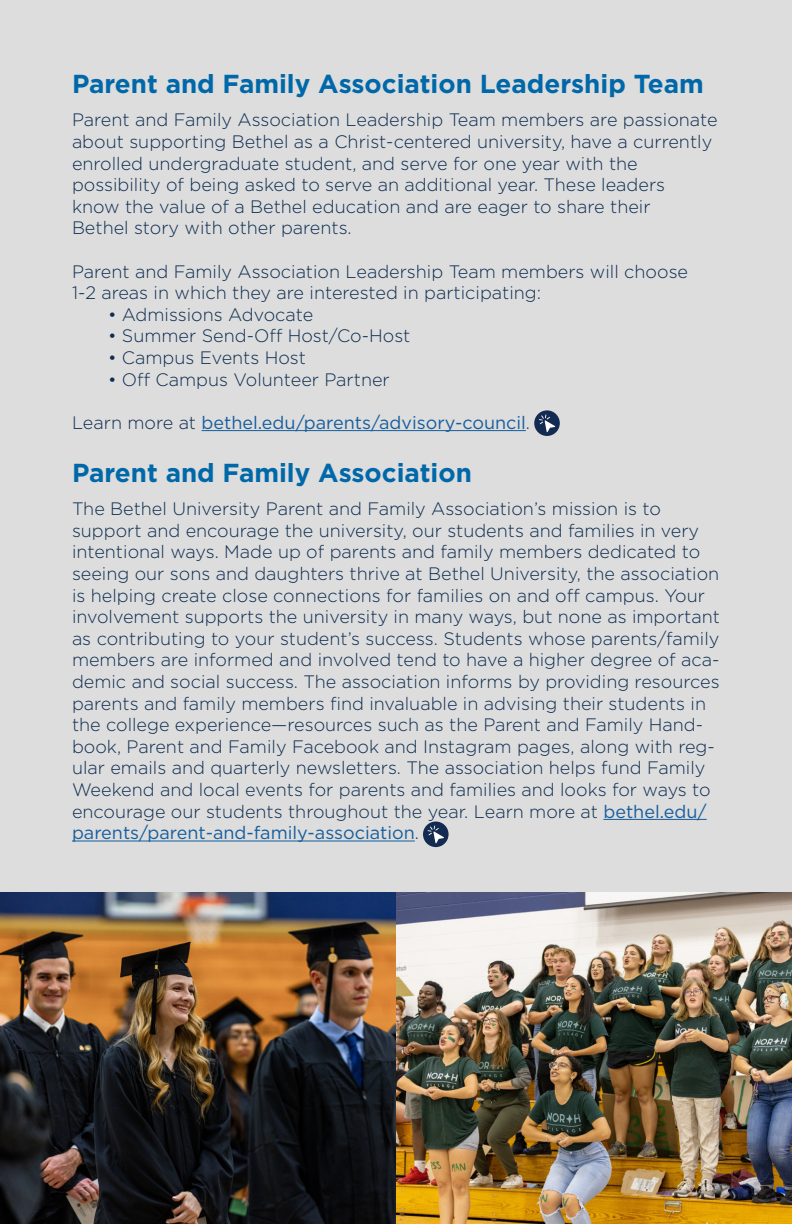
<style>
.page{position:relative;width:792px;height:1224px;background:#fff}
.page>*{position:absolute;margin:0;border:0;box-sizing:border-box;transform-origin:0 0}
.t1{font:700 26px "Gotham";color:#0068a9}
.t2{font:300 18px/21.6px "Gotham";color:#0e2c52}
.t3{font:18px "Gotham";color:#175d9e}
.s1{font-weight:300;color:#0e2c52}
.s2{font-weight:400;color:#175d9e}
</style>
<div class="page">
<div style="left:0;top:0;width:792px;height:907px;background:#dcdddc"></div>
<img style="left:0;top:893px;width:396px;height:331px">
<svg style="left:534px;top:410px;width:26px;height:26px"></svg>
<svg style="left:539px;top:414px;width:16px;height:18px"></svg>
<div style="left:423px;top:822px;width:26px;height:25px;background:#132b51;border-radius:50%"></div>
<svg style="left:427px;top:825px;width:17px;height:18px"></svg>
<img style="left:396px;top:893px;width:396px;height:331px">
<hr style="left:202px;top:430px;width:324px;height:1px;background:#175d9e">
<hr style="left:603px;top:819px;width:104px;height:1px;background:#175d9e">
<hr style="left:72px;top:841px;width:343px;height:1px;background:#175d9e">
<p class="t1" style="left:72px;top:66px;width:633px">Parent and Family Association Leadership Team</p>
<p class="t2" style="left:72px;top:109px;width:647px">Parent and Family Association Leadership Team members are passionate about supporting Bethel as a Christ-centered university, have a currently enrolled undergraduate student, and serve for one year with the</p>
<p class="t2" style="left:72px;top:174px;width:595px">possibility of being asked to serve an additional year. These leaders</p>
<p class="t2" style="left:72px;top:195px;width:580px">know the value of a Bethel education and are eager to share their</p>
<p class="t2" style="left:72px;top:217px;width:281px">Bethel story with other parents.</p>
<p class="t2" style="left:72px;top:260px;width:618px">Parent and Family Association Leadership Team members will choose</p>
<p class="t2" style="left:72px;top:282px;width:471px">1-2 areas in which they are interested in participating:</p>
<p class="t2" style="left:108px;top:303px;width:207px">• Admissions Advocate</p>
<p class="t2" style="left:108px;top:325px;width:304px">• Summer Send-Off Host/Co-Host</p>
<p class="t2" style="left:108px;top:346px;width:199px">• Campus Events Host</p>
<p class="t2" style="left:108px;top:368px;width:283px">• Off Campus Volunteer Partner</p>
<p class="t3" style="left:72px;top:411px;width:460px"><span class="s1">Learn more at</span> bethel.edu/parents/advisory-council<span class="s1">.</span></p>
<p class="t1" style="left:72px;top:455px;width:401px">Parent and Family Association</p>
<p class="t2" style="left:72px;top:498px;width:649px">The Bethel University Parent and Family Association’s mission is to support and encourage the university, our students and families in very intentional ways. Made up of parents and family members dedicated to seeing our sons and daughters thrive at Bethel University, the association is helping create close connections for families on and off campus. Your involvement supports the university in many ways, but none as important as contributing to your student’s success. Students whose parents/family members are informed and involved tend to have a higher degree of aca&shy;demic and social success. The association informs by providing resources parents and family members find invaluable in advising their students in the college experience—resources such as the Parent and Family Hand&shy;book, Parent and Family Facebook and Instagram pages, along with reg&shy;ular emails and quarterly newsletters. The association helps fund Family Weekend and local events for parents and families and looks for ways to encourage our students throughout the year. Learn more at <span class="s2">bethel.edu/ parents/parent-and-family-association</span>.</p>
</div>
